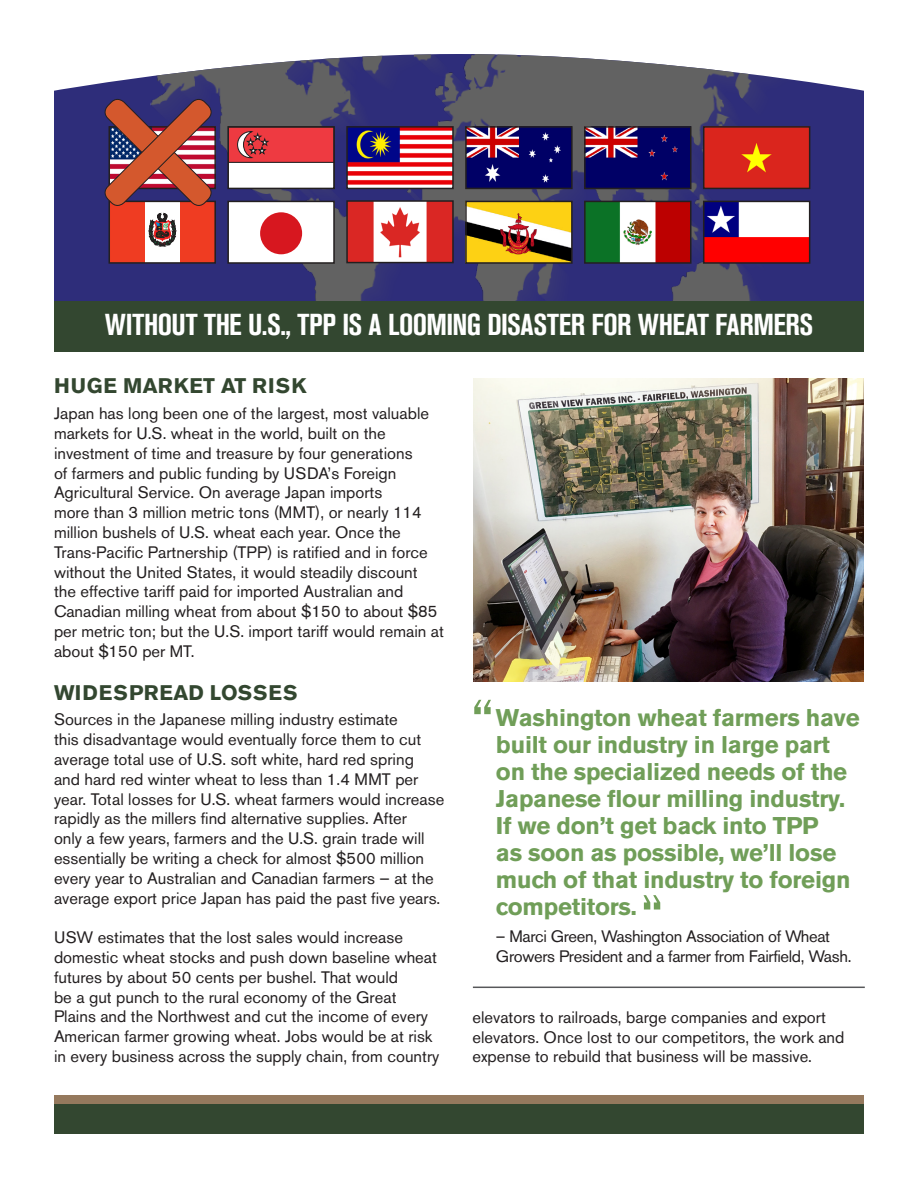
<style>
.page{position:relative;width:918px;height:1188px;background:#fff}
.page>*{position:absolute;margin:0;border:0;box-sizing:border-box;transform-origin:0 0}
.t1{font:700 condensed 54px "Akzidenz Grotesk BE";color:#709e58}
.t2{font:700 condensed 30px "Akzidenz Grotesk BE";letter-spacing:-.015em;color:#fff}
.t3{font:700 24px/27px "Akzidenz Grotesk BE";letter-spacing:-.01em;color:#709e58}
.t4{font:700 21px "Akzidenz Grotesk BE";letter-spacing:.04em;color:#334730}
.t5{font:16.5px/19.8px "Akzidenz Grotesk BE";color:#231f20}
.t6{font:16.5px "Akzidenz Grotesk BE";letter-spacing:-.02em;color:#231f20}
</style>
<div class="page">
<img style="left:54px;top:54px;width:810px;height:247px">
<div style="left:54px;top:301px;width:810px;height:51px;background:#334730"></div>
<img style="left:473px;top:378px;width:390px;height:304px">
<img style="left:468px;top:129px;width:102px;height:57px">
<div style="left:465px;top:126px;width:108px;height:63px;border:2px solid #231f20"></div>
<svg style="left:230px;top:204px;width:102px;height:57px"></svg>
<div style="left:260px;top:212px;width:42px;height:42px;background:#d7171f;border-radius:50%"></div>
<div style="left:227px;top:201px;width:108px;height:63px;border:2px solid #231f20"></div>
<img style="left:468px;top:204px;width:102px;height:57px">
<div style="left:465px;top:201px;width:108px;height:63px;border:2px solid #231f20"></div>
<img style="left:706px;top:204px;width:101px;height:57px">
<div style="left:703px;top:201px;width:107px;height:63px;border:2px solid #231f20"></div>
<div style="left:706px;top:129px;width:101px;height:57px;background:#da251d"></div>
<div style="left:703px;top:126px;width:107px;height:63px;border:2px solid #231f20"></div>
<div style="left:228px;top:127px;width:106px;height:35px;background:#ee3a41"></div>
<svg style="left:230px;top:132px;width:102px;height:54px"></svg>
<div style="left:227px;top:126px;width:108px;height:63px;border:2px solid #231f20"></div>
<div style="left:109px;top:201px;width:107px;height:63px;border:2px solid #231f20"></div>
<img style="left:349px;top:129px;width:102px;height:57px">
<div style="left:346px;top:126px;width:108px;height:63px;border:2px solid #231f20"></div>
<img style="left:587px;top:204px;width:102px;height:57px">
<div style="left:584px;top:201px;width:108px;height:63px;border:2px solid #231f20"></div>
<img style="left:349px;top:203px;width:102px;height:57px">
<div style="left:346px;top:200px;width:108px;height:63px;border:2px solid #231f20"></div>
<img style="left:587px;top:129px;width:102px;height:57px">
<div style="left:584px;top:126px;width:108px;height:63px;border:2px solid #231f20"></div>
<div style="left:54px;top:1095px;width:810px;height:10px;background:#95795d"></div>
<div style="left:54px;top:1105px;width:810px;height:29px;background:#334730"></div>
<svg style="left:102px;top:96px;width:113px;height:167px;background:#a95656"></svg>
<hr style="left:473px;top:987px;width:392px;height:1px;background:#57585a">
<p class="t2" style="left:105px;top:307px;width:710px">WITHOUT THE U.S., TPP IS A LOOMING DISASTER FOR WHEAT FARMERS</p>
<p class="t4" style="left:54px;top:374px;width:254px">HUGE MARKET AT RISK</p>
<p class="t5" style="left:54px;top:404px;width:391px">Japan has long been one of the largest, most valuable markets for U.S. wheat in the world, built on the investment of time and treasure by four generations<br>of farmers and public funding by USDA’s Foreign Agricultural Service. On average Japan imports<br>more than 3 million metric tons (MMT), or nearly 114 million bushels of U.S. wheat each year. Once the Trans-Pacific Partnership (TPP) is ratified and in force without the United States, it would steadily discount<br>the effective tariff paid for imported Australian and Canadian milling wheat from about $150 to about $85 per metric ton; but the U.S. import tariff would remain at about $150 per MT.</p>
<p class="t4" style="left:54px;top:680px;width:245px">WIDESPREAD LOSSES</p>
<p class="t5" style="left:54px;top:710px;width:392px">Sources in the Japanese milling industry estimate<br>this disadvantage would eventually force them to cut average total use of U.S. soft white, hard red spring<br>and hard red winter wheat to less than 1.4 MMT per year. Total losses for U.S. wheat farmers would increase rapidly as the millers find alternative supplies. After<br>only a few years, farmers and the U.S. grain trade will essentially be writing a check for almost $500 million every year to Australian and Canadian farmers — at the average export price Japan has paid the past five years.</p>
<p class="t5" style="left:54px;top:928px;width:387px">USW estimates that the lost sales would increase domestic wheat stocks and push down baseline wheat futures by about 50 cents per bushel. That would<br>be a gut punch to the rural economy of the Great Plains and the Northwest and cut the income of every American farmer growing wheat. Jobs would be at risk in every business across the supply chain, from country</p>
<p class="t1" style="left:472px;top:688px;width:22px">“</p>
<p class="t3" style="left:496px;top:704px;width:365px">Washington wheat farmers have built our industry in large part on the specialized needs of the<br>Japanese flour milling industry.<br>If we don’t get back into TPP<br>as soon as possible, we’ll lose much of that industry to foreign competitors.</p>
<p class="t6" style="left:496px;top:926px;width:336px">– Marci Green, Washington Association of Wheat</p>
<p class="t6" style="left:496px;top:946px;width:357px">Growers President and a farmer from Fairfield, Wash.</p>
<p class="t5" style="left:472px;top:1007px;width:374px">elevators to railroads, barge companies and export elevators. Once lost to our competitors, the work and expense to rebuild that business will be massive.</p>
</div>
